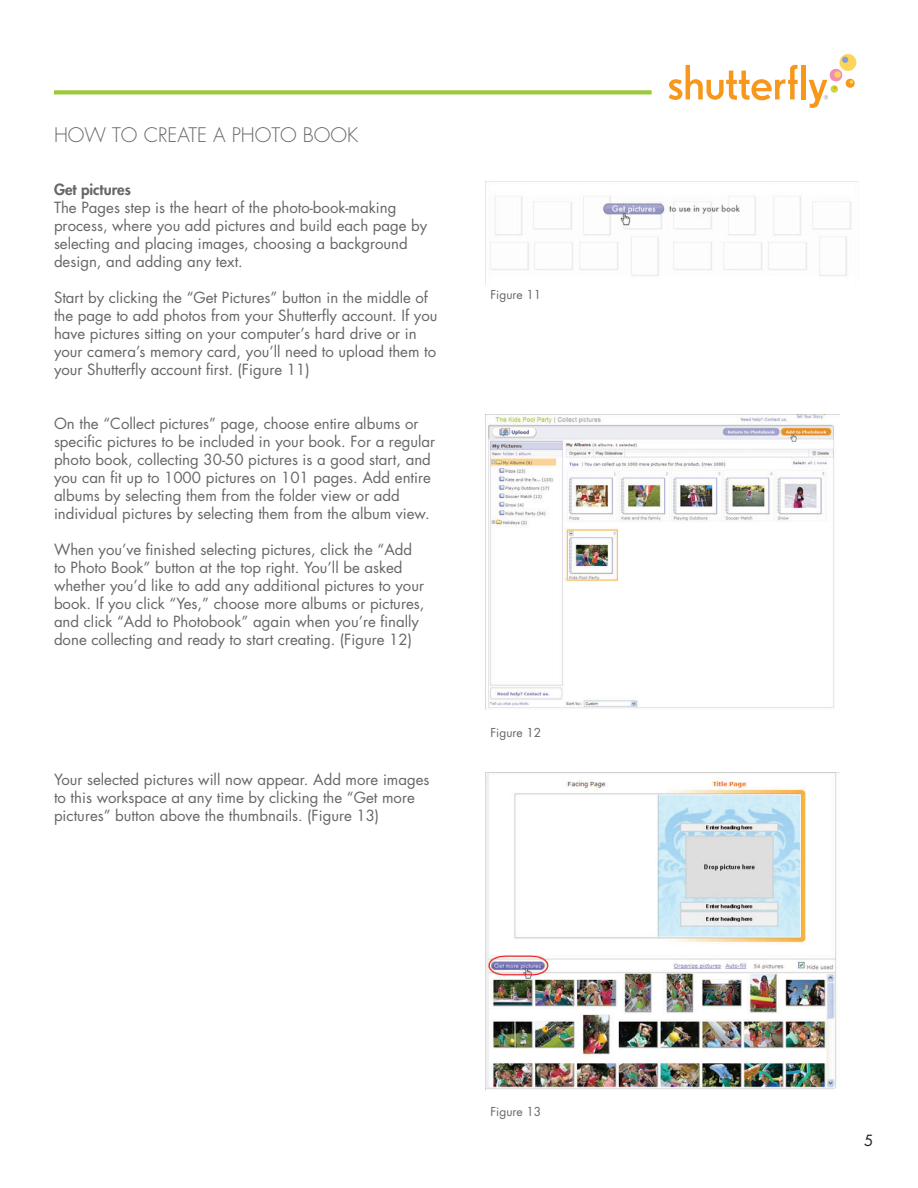
<style>
.page{position:relative;width:918px;height:1188px;background:#fff}
.page>*{position:absolute;margin:0;border:0;box-sizing:border-box;transform-origin:0 0}
.t1{font:300 19.5px "Futura";color:#666}
.t2{font:15px/18px "Futura";color:#666}
.t3{font:800 15px "Futura";color:#666}
.t4{font:15px "Futura";color:#231f20}
.t5{font:12px "Futura";color:#666}
</style>
<div class="page">
<div style="left:801px;top:65px;width:5px;height:34px;background:#f7981d"></div>
<svg style="left:669px;top:65px;width:129px;height:35px"></svg>
<svg style="left:809px;top:54px;width:47px;height:54px"></svg>
<svg style="left:54px;top:90px;width:598px;height:4px;background:#a0cd49"></svg>
<img style="left:490px;top:196px;width:362px;height:80px">
<img style="left:488px;top:415px;width:346px;height:294px">
<img style="left:486px;top:773px;width:351px;height:316px">
<h1 class="t1" style="left:54px;top:123px;width:306px">HOW TO CREATE A PHOTO BOOK</h1>
<p class="t3" style="left:54px;top:180px;width:78px">Get pictures</p>
<p class="t2" style="left:54px;top:199px;width:375px">The Pages step is the heart of the photo-book-making process, where you add pictures and build each page by selecting and placing images, choosing a background design, and adding any text.</p>
<p class="t2" style="left:54px;top:289px;width:385px">Start by clicking the “Get Pictures” button in the middle of the page to add photos from your Shutterfly account. If you have pictures sitting on your computer’s hard drive or in your camera’s memory card, you’ll need to upload them to your Shutterfly account first. (Figure 11)</p>
<p class="t2" style="left:54px;top:415px;width:383px">On the “Collect pictures” page, choose entire albums or specific pictures to be included in your book. For a regular photo book, collecting 30-50 pictures is a good start, and you can fit up to 1000 pictures on 101 pages. Add entire albums by selecting them from the folder view or add individual pictures by selecting them from the album view.</p>
<p class="t2" style="left:54px;top:541px;width:372px">When you’ve finished selecting pictures, click the “Add to Photo Book” button at the top right. You’ll be asked whether you’d like to add any additional pictures to your book. If you click “Yes,” choose more albums or pictures, and click “Add to Photobook” again when you’re finally done collecting and ready to start creating. (Figure 12)</p>
<p class="t2" style="left:54px;top:770px;width:377px">Your selected pictures will now appear. Add more images to this workspace at any time by clicking the “Get more pictures” button above the thumbnails. (Figure 13)</p>
<p class="t5" style="left:490px;top:287px;width:52px">Figure 11</p>
<p class="t5" style="left:490px;top:724px;width:52px">Figure 12</p>
<p class="t5" style="left:490px;top:1104px;width:52px">Figure 13</p>
<p class="t4" style="left:864px;top:1130px;width:11px">5</p>
</div>
